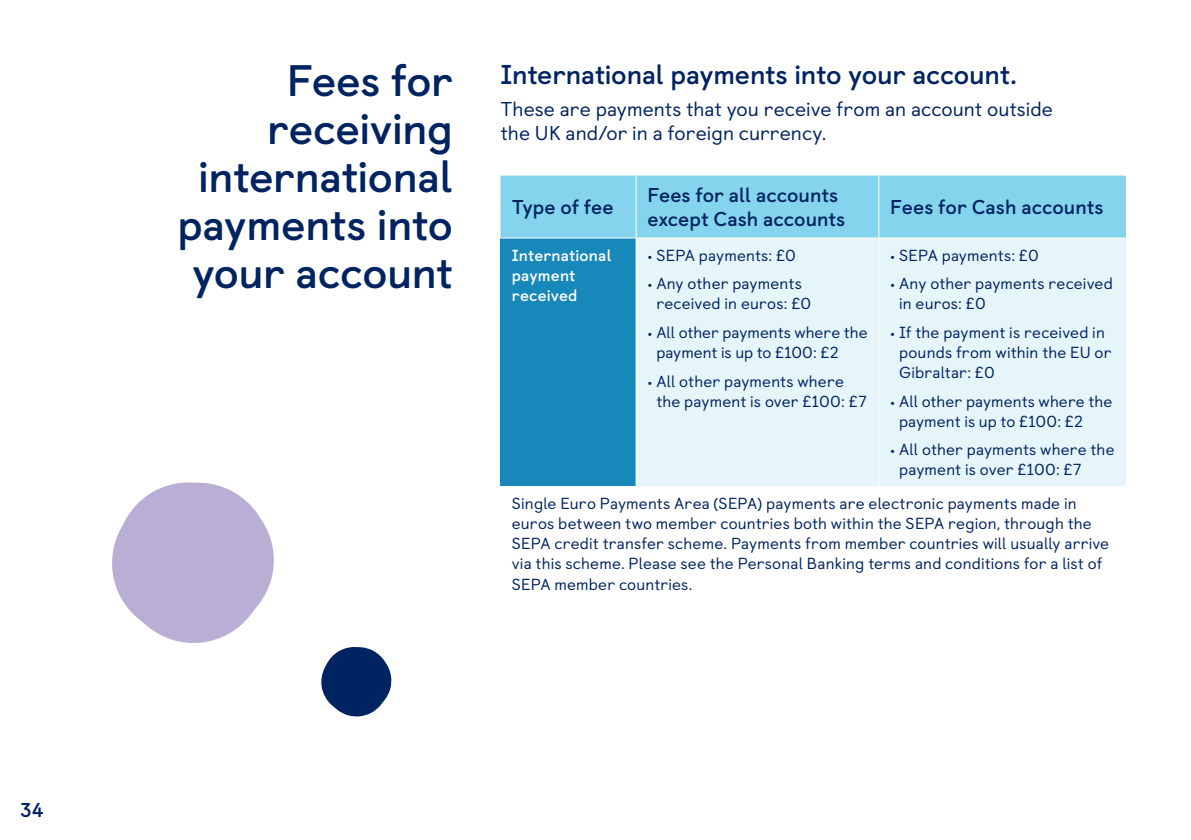
<style>
.page{position:relative;width:1191px;height:840px;background:#fff}
.page>*{position:absolute;margin:0;border:0;box-sizing:border-box;transform-origin:0 0}
.t1{font:700 44px/48px "TSB Castledown";letter-spacing:-.01em;color:#002361;text-align:right}
.Body{font:700 27.2px "TSB Castledown";letter-spacing:-.005em;color:#002361}
.Body-2{font:20px/24px "TSB Castledown";letter-spacing:.005em;color:#002361}
.Body-3{font:700 20px/24px "TSB Castledown";color:#002361}
.Body-4{font:16px/20px "TSB Castledown";letter-spacing:.01em;color:#002361}
.SubHead{font:16px/20px "TSB Castledown";letter-spacing:.015em;color:#002361}
.Body-5{font:700 16px/20px "TSB Castledown";letter-spacing:.01em;color:#fff}
</style>
<div class="page">
<div style="left:500px;top:175px;width:625px;height:62px;background:#83d4ec"></div>
<div style="left:500px;top:238px;width:136px;height:248px;background:#1887b9"></div>
<div style="left:637px;top:238px;width:488px;height:248px;background:#e6f5fa"></div>
<hr style="left:635px;top:175px;width:1px;height:62px;background:#fff">
<hr style="left:878px;top:175px;width:1px;height:62px;background:#fff">
<hr style="left:635px;top:238px;width:1px;height:248px;background:#fff">
<hr style="left:878px;top:238px;width:1px;height:248px;background:#fff">
<svg style="left:112px;top:482px;width:162px;height:161px"></svg>
<svg style="left:321px;top:647px;width:70px;height:69px"></svg>
<p class="Body-3" style="left:20px;top:797px;width:26px">34</p>
<p class="t1" style="left:177px;top:57px;width:277px">Fees for receiving international payments into your account</p>
<p class="Body" style="left:500px;top:58px;width:518px">International payments into your account.</p>
<p class="Body-2" style="left:500px;top:97px;width:554px">These are payments that you receive from an account outside the UK and/or in a foreign currency.</p>
<p class="Body-3" style="left:512px;top:195px;width:103px">Type of fee</p>
<p class="Body-3" style="left:647px;top:183px;width:199px">Fees for all accounts except Cash accounts</p>
<p class="Body-3" style="left:890px;top:195px;width:215px">Fees for Cash accounts</p>
<p class="Body-5" style="left:512px;top:245px;width:101px">International payment received</p>
<p class="Body-4" style="left:647px;top:245px;width:150px">• SEPA payments: £0</p>
<p class="Body-4" style="left:890px;top:245px;width:150px">• SEPA payments: £0</p>
<p class="Body-4" style="left:899px;top:274px;width:215px;text-indent:-9px">• Any other payments received in euros: £0</p>
<p class="Body-4" style="left:899px;top:322px;width:214px;text-indent:-9px">• If the payment is received in pounds from within the EU or<br>Gibraltar: £0</p>
<p class="Body-4" style="left:899px;top:391px;width:215px;text-indent:-9px">• All other payments where the payment is up to £100: £2</p>
<p class="Body-4" style="left:899px;top:439px;width:217px;text-indent:-9px">• All other payments where the payment is over £100: £7</p>
<p class="SubHead" style="left:512px;top:493px;width:599px">Single Euro Payments Area (SEPA) payments are electronic payments made in euros between two member countries both within the SEPA region, through the SEPA credit transfer scheme. Payments from member countries will usually arrive via this scheme. Please see the Personal Banking terms and conditions for a list of SEPA member countries.</p>
<p class="Body-4" style="left:647px;top:274px;width:165px;text-align:center">• Any other payments received in euros: £0</p>
<p class="Body-4" style="left:656px;top:322px;width:213px;text-indent:-9px">• All other payments where the payment is up to £100: £2</p>
<p class="Body-4" style="left:656px;top:371px;width:212px;text-indent:-9px">• All other payments where the payment is over £100: £7</p>
</div>
